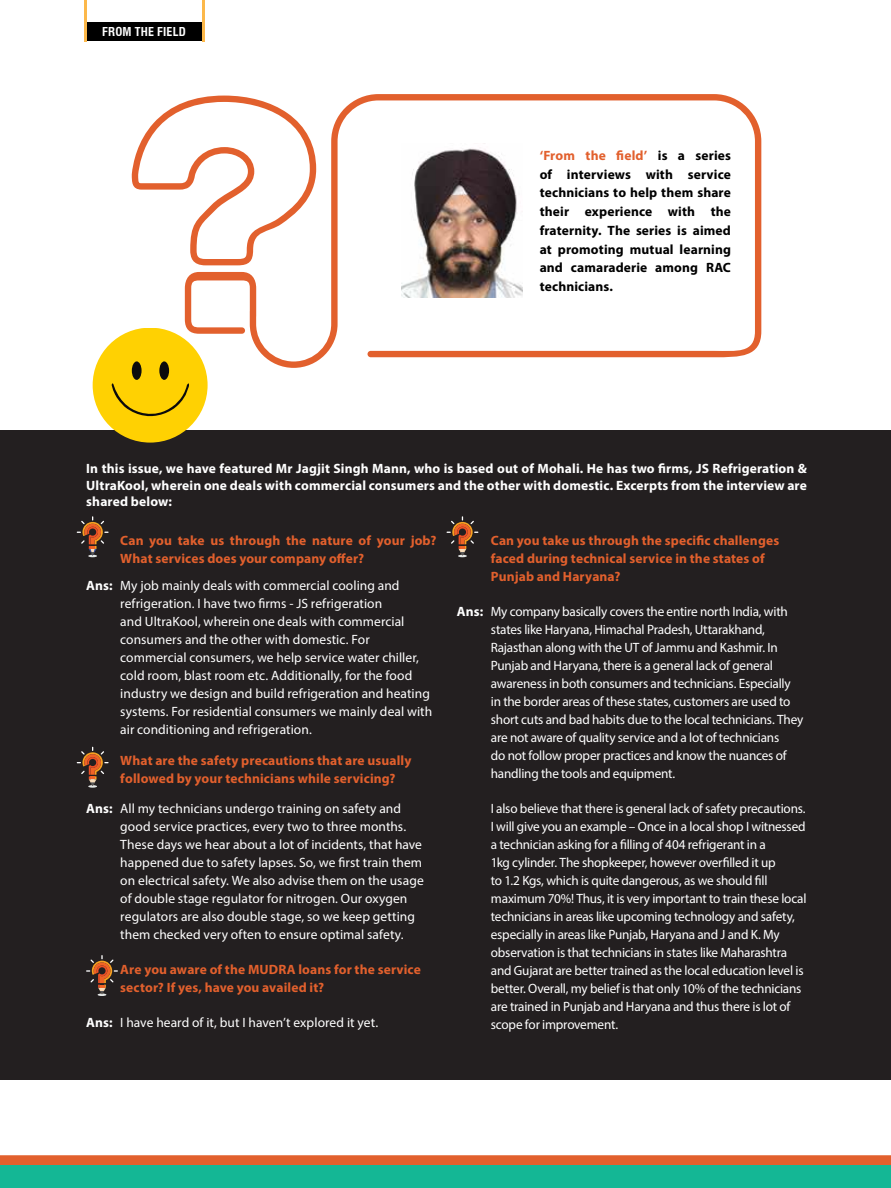
<style>
.page{position:relative;width:891px;height:1188px;background:#fff}
.page>*{position:absolute;margin:0;border:0;box-sizing:border-box;transform-origin:0 0}
.t1{font:13.5px/18px "Myriad Pro";letter-spacing:-.01em;color:#fff}
.t2{font:700 13.5px/18px "Myriad Pro";letter-spacing:.01em;color:#e2602d}
.t3{font:700 13.5px/16.5px "Myriad Pro";letter-spacing:.01em;color:#fff;text-align:justify}
.t4{font:700 13.5px/18.8px "Myriad Pro";letter-spacing:.01em;color:#000;text-align:justify}
.t5{font:700 condensed 12px "Swiss 721 BT";letter-spacing:.02em;color:#fff}
.s1{color:#e2602d}
.s2{font-weight:700}
</style>
<div class="page">
<svg style="left:0;top:1155px;width:891px;height:11px;background:#cf6b3b"></svg>
<div style="left:0;top:1166px;width:891px;height:22px;background:#14b795"></div>
<div style="left:0;top:430px;width:891px;height:650px;background:#231f20"></div>
<div style="left:86px;top:23px;width:116px;height:18px;background:#000"></div>
<hr style="left:84px;top:0;width:2px;height:41px;background:#fcb84a">
<hr style="left:202px;top:0;width:2px;height:41px;background:#fcb84a">
<svg style="left:132px;top:102px;width:53px;height:88px"></svg>
<svg style="left:185px;top:94px;width:576px;height:274px"></svg>
<img style="left:402px;top:143px;width:121px;height:155px">
<svg style="left:77px;top:516px;width:32px;height:41px"></svg>
<svg style="left:77px;top:747px;width:32px;height:41px"></svg>
<svg style="left:447px;top:516px;width:31px;height:41px"></svg>
<svg style="left:86px;top:955px;width:32px;height:41px"></svg>
<div style="left:93px;top:328px;width:115px;height:114px;background:#ffd102;border-radius:50%"></div>
<svg style="left:112px;top:383px;width:77px;height:34px"></svg>
<div style="left:132px;top:361px;width:10px;height:19px;background:#0c0b0c;border-radius:50%"></div>
<div style="left:159px;top:361px;width:10px;height:19px;background:#0c0b0c;border-radius:50%"></div>
<p class="t5" style="left:102px;top:25px;width:85px">FROM THE FIELD</p>
<p class="t4" style="left:540px;top:145px;width:193px"><span class="s1">‘From the field’</span> is a series of interviews with service technicians to help them share their experience with the fraternity. The series is aimed at promoting mutual learning and camaraderie among RAC technicians.</p>
<p class="t3" style="left:86px;top:460px;width:722px">In this issue, we have featured Mr Jagjit Singh Mann, who is based out of Mohali. He has two firms, JS Refrigeration &amp; UltraKool, wherein one deals with commercial consumers and the other with domestic. Excerpts from the interview are shared below:</p>
<p class="t2" style="left:120px;top:531px;width:318px">Can you take us through the nature of your job?<br>What services does your company offer?</p>
<p class="t1" style="left:120px;top:576px;width:313px;text-indent:-34px"><span class="s2">Ans:</span> My job mainly deals with commercial cooling and refrigeration. I have two firms - JS refrigeration<br>and UltraKool, wherein one deals with commercial consumers and the other with domestic. For commercial consumers, we help service water chiller, cold room, blast room etc. Additionally, for the food industry we design and build refrigeration and heating systems. For residential consumers we mainly deal with air conditioning and refrigeration.</p>
<p class="t2" style="left:120px;top:751px;width:293px">What are the safety precautions that are usually followed by your technicians while servicing?</p>
<p class="t1" style="left:120px;top:800px;width:305px;text-indent:-34px"><span class="s2">Ans:</span> All my technicians undergo training on safety and good service practices, every two to three months.<br>These days we hear about a lot of incidents, that have happened due to safety lapses. So, we first train them on electrical safety. We also advise them on the usage of double stage regulator for nitrogen. Our oxygen regulators are also double stage, so we keep getting them checked very often to ensure optimal safety.</p>
<p class="t2" style="left:120px;top:960px;width:302px">Are you aware of the MUDRA loans for the service sector? If yes, have you availed it?</p>
<p class="t1" style="left:86px;top:1014px;width:293px"><span class="s2">Ans:</span> I have heard of it, but I haven’t explored it yet.</p>
<p class="t2" style="left:491px;top:531px;width:290px">Can you take us through the specific challenges faced during technical service in the states of<br>Punjab and Haryana?</p>
<p class="t1" style="left:491px;top:603px;width:314px;text-indent:-34px"><span class="s2">Ans:</span> My company basically covers the entire north India, with states like Haryana, Himachal Pradesh, Uttarakhand, Rajasthan along with the UT of Jammu and Kashmir. In Punjab and Haryana, there is a general lack of general awareness in both consumers and technicians. Especially in the border areas of these states, customers are used to short cuts and bad habits due to the local technicians. They are not aware of quality service and a lot of technicians<br>do not follow proper practices and know the nuances of handling the tools and equipment.</p>
<p class="t1" style="left:491px;top:800px;width:317px">I also believe that there is general lack of safety precautions.<br>I will give you an example – Once in a local shop I witnessed a technician asking for a filling of 404 refrigerant in a<br>1kg cylinder. The shopkeeper, however overfilled it up<br>to 1.2 Kgs, which is quite dangerous, as we should fill maximum 70%! Thus, it is very important to train these local technicians in areas like upcoming technology and safety, especially in areas like Punjab, Haryana and J and K. My observation is that technicians in states like Maharashtra and Gujarat are better trained as the local education level is better. Overall, my belief is that only 10% of the technicians are trained in Punjab and Haryana and thus there is lot of scope for improvement.</p>
</div>
